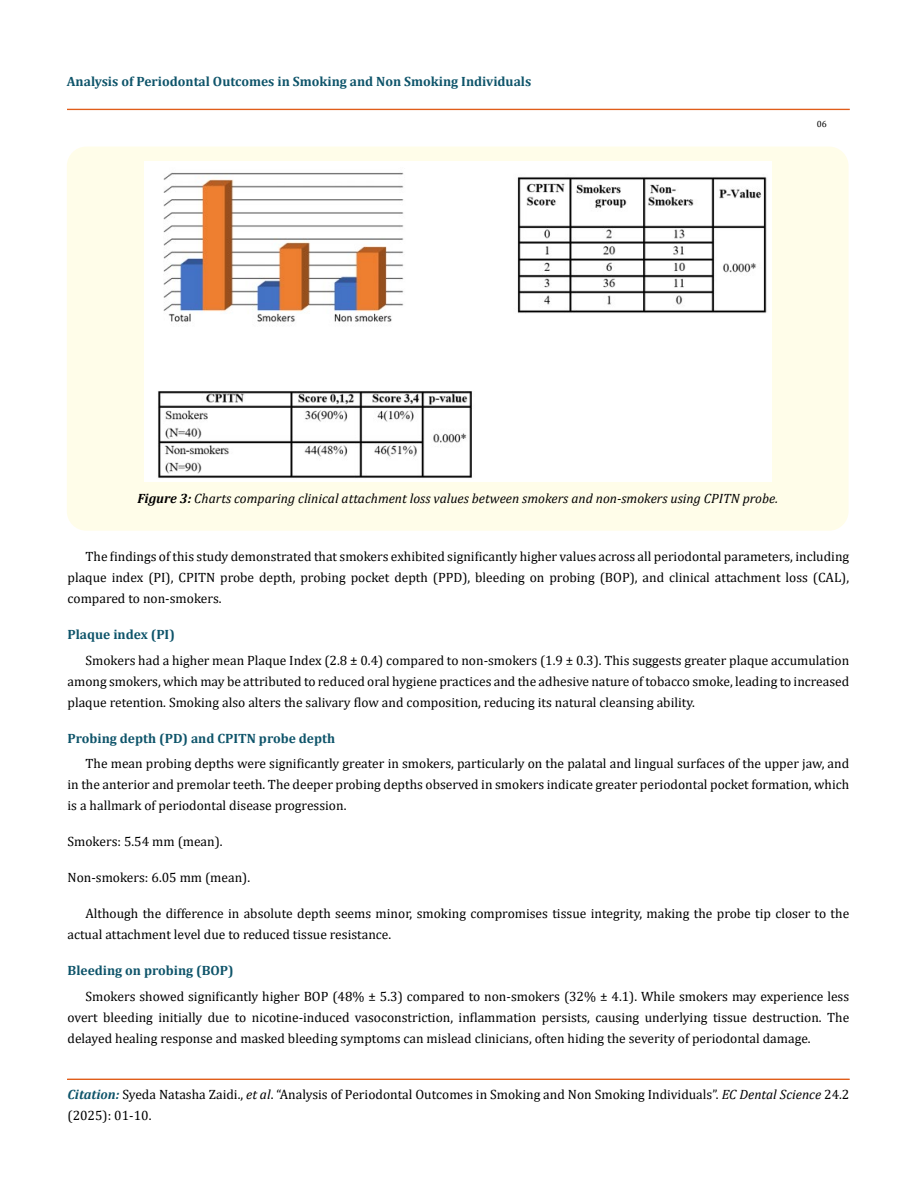
<style>
.page{position:relative;width:917px;height:1188px;background:#fff}
.page>*{position:absolute;margin:0;border:0;box-sizing:border-box;transform-origin:0 0}
.t1{font:13.5px/21px "Cambria";color:#000;text-align:justify}
.t2{font:700 13.5px "Cambria";color:#0e546a}
.t3{font:italic 13.5px "Cambria";color:#000}
.t4{font:9px "Cambria";color:#000}
.s1{font-weight:700}
.s2{font-weight:700;font-style:italic;color:#0e546a}
.s3{font-style:italic}
</style>
<div class="page">
<div style="left:67px;top:109px;width:782px;height:1px;border:1px solid #e05d1a"></div>
<div style="left:67px;top:1079px;width:782px;height:1px;border:1px solid #e05d1a"></div>
<div style="left:67px;top:147px;width:781px;height:384px;background:#fffde9;border-radius:19px"></div>
<img style="left:144px;top:161px;width:627px;height:320px">
<p class="t2" style="left:67px;top:72px;width:466px">Analysis of Periodontal Outcomes in Smoking and Non Smoking Individuals</p>
<p class="t4" style="left:816px;top:118px;width:11px">06</p>
<p class="t3" style="left:137px;top:489px;width:642px"><span class="s1">Figure 3:</span> Charts comparing clinical attachment loss values between smokers and non-smokers using CPITN probe.</p>
<p class="t1" style="left:68px;top:546px;width:783px;text-indent:18px">The findings of this study demonstrated that smokers exhibited significantly higher values across all periodontal parameters, including plaque index (PI), CPITN probe depth, probing pocket depth (PPD), bleeding on probing (BOP), and clinical attachment loss (CAL), compared to non-smokers.</p>
<p class="t2" style="left:68px;top:625px;width:109px">Plaque index (PI)</p>
<p class="t1" style="left:68px;top:650px;width:783px;text-indent:18px">Smokers had a higher mean Plaque Index (2.8 ± 0.4) compared to non-smokers (1.9 ± 0.3). This suggests greater plaque accumulation among smokers, which may be attributed to reduced oral hygiene practices and the adhesive nature of tobacco smoke, leading to increased plaque retention. Smoking also alters the salivary flow and composition, reducing its natural cleansing ability.</p>
<p class="t2" style="left:68px;top:729px;width:269px">Probing depth (PD) and CPITN probe depth</p>
<p class="t1" style="left:68px;top:753px;width:783px;text-indent:18px">The mean probing depths were significantly greater in smokers, particularly on the palatal and lingual surfaces of the upper jaw, and in the anterior and premolar teeth. The deeper probing depths observed in smokers indicate greater periodontal pocket formation, which is a hallmark of periodontal disease progression.</p>
<p class="t1" style="left:68px;top:831px;width:157px">Smokers: 5.54 mm (mean).</p>
<p class="t1" style="left:68px;top:867px;width:184px">Non-smokers: 6.05 mm (mean).</p>
<p class="t1" style="left:68px;top:903px;width:783px;text-indent:18px">Although the difference in absolute depth seems minor, smoking compromises tissue integrity, making the probe tip closer to the actual attachment level due to reduced tissue resistance.</p>
<p class="t2" style="left:68px;top:961px;width:168px">Bleeding on probing (BOP)</p>
<p class="t1" style="left:68px;top:986px;width:783px;text-indent:18px">Smokers showed significantly higher BOP (48% ± 5.3) compared to non-smokers (32% ± 4.1). While smokers may experience less overt bleeding initially due to nicotine-induced vasoconstriction, inflammation persists, causing underlying tissue destruction. The delayed healing response and masked bleeding symptoms can mislead clinicians, often hiding the severity of periodontal damage.</p>
<p class="t1" style="left:68px;top:1084px;width:783px"><span class="s2">Citation:</span> Syeda Natasha Zaidi., <span class="s3">et al</span>. “Analysis of Periodontal Outcomes in Smoking and Non Smoking Individuals”. <span class="s3">EC Dental Science</span> 24.2 (2025): 01-10.</p>
</div>
